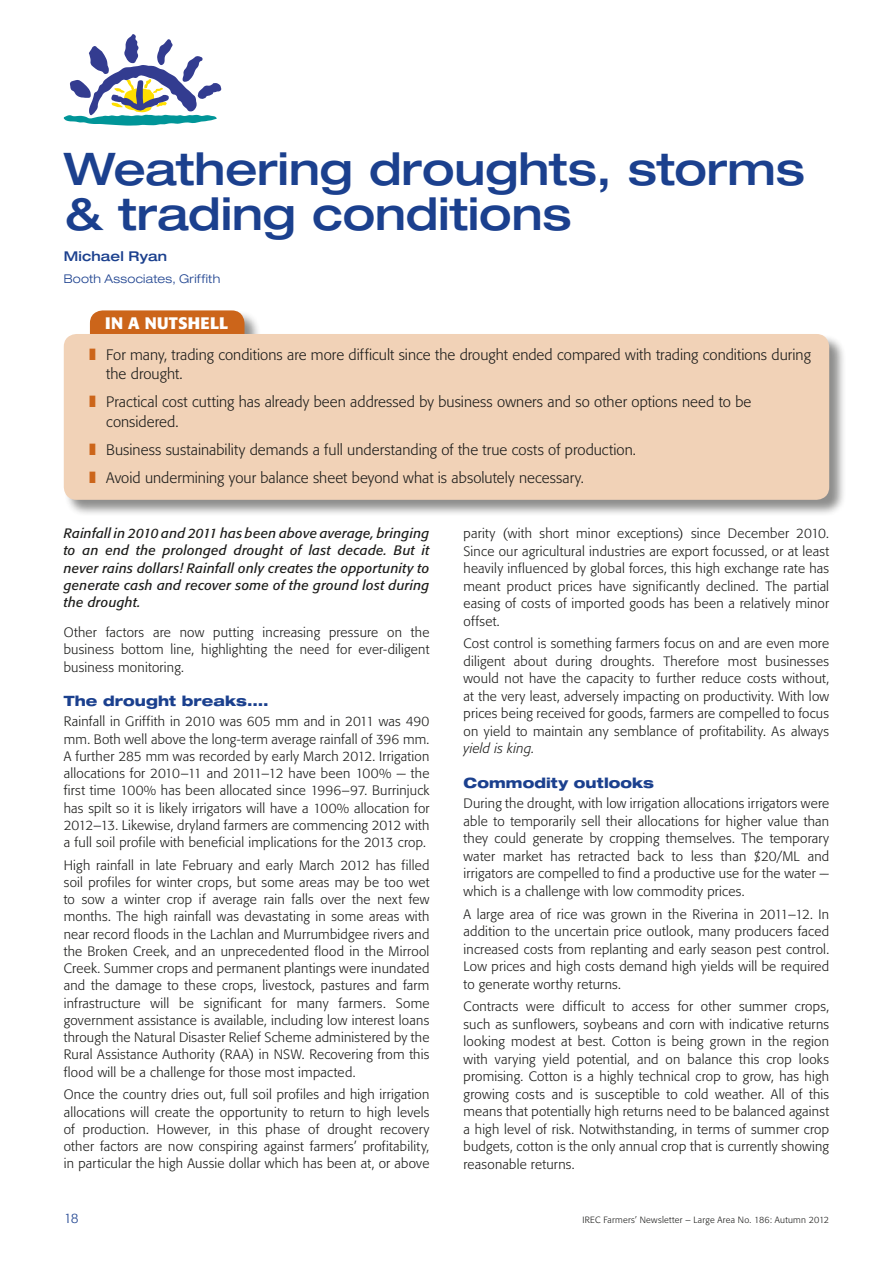
<style>
.page{position:relative;width:893px;height:1263px;background:#fff}
.page>*{position:absolute;margin:0;border:0;box-sizing:border-box;transform-origin:0 0}
.t1{font:500 expanded 45px/45px "Helvetica Neue";letter-spacing:-.005em;color:#1b408e}
.t2{font:700 16.5px "Formata";letter-spacing:.02em;color:#fff}
.t3{font:300 15px/19.5px "Formata";color:#1d1d1b}
.t4{font:800 expanded 14.25px "Helvetica Neue";letter-spacing:.01em;color:#1b408e}
.t5{font:300 13.5px/17.5px "Formata";letter-spacing:.015em;color:#1d1d1b;text-align:justify}
.t6{font:italic 13.5px/17.2px "Formata";letter-spacing:.02em;color:#1d1d1b;text-align:justify}
.t7{font:italic 300 13.5px "Formata";letter-spacing:.015em;color:#1d1d1b}
.t8{font:500 expanded 13.5px "Helvetica Neue";letter-spacing:.015em;color:#1b408e}
.t9{font:300 13.5px "Formata";color:#1b408e}
.t10{font:300 expanded 12px "Helvetica Neue";letter-spacing:.025em;color:#1b408e}
.t11{font:300 9px "Formata";letter-spacing:.03em;color:#1d1d1b}
</style>
<div class="page">
<svg style="left:64px;top:34px;width:157px;height:92px"></svg>
<div style="left:90px;top:310px;width:171px;height:60px;background:#1d1d1b;opacity:.5"></div>
<div style="left:90px;top:310px;width:154px;height:43px;background:#cc651a;border-radius:13px"></div>
<div style="left:64px;top:334px;width:782px;height:183px;background:#1d1d1b;opacity:.5"></div>
<div style="left:64px;top:334px;width:765px;height:166px;background:#f1d2b7;border-radius:13px"></div>
<h1 class="t1" style="left:64px;top:145px;width:743px">Weathering droughts, storms &amp; trading conditions</h1>
<p class="t8" style="left:64px;top:247px;width:105px">Michael Ryan</p>
<p class="t10" style="left:64px;top:271px;width:158px">Booth Associates, Griffith</p>
<p class="t2" style="left:105px;top:312px;width:124px">IN A NUTSHELL</p>
<p class="t3" style="left:106px;top:345px;width:706px">For many, trading conditions are more difficult since the drought ended compared with trading conditions during the drought.</p>
<p class="t3" style="left:106px;top:393px;width:647px">Practical cost cutting has already been addressed by business owners and so other options need to be considered.</p>
<p class="t3" style="left:106px;top:436px;width:531px;line-height:28px">Business sustainability demands a full understanding of the true costs of production.<br>Avoid undermining your balance sheet beyond what is absolutely necessary.</p>
<p class="t6" style="left:64px;top:525px;width:367px">Rainfall in 2010 and 2011 has been above average, bringing to an end the prolonged drought of last decade. But it never rains dollars! Rainfall only creates the opportunity to generate cash and recover some of the ground lost during the drought.</p>
<p class="t5" style="left:64px;top:624px;width:367px">Other factors are now putting increasing pressure on the business bottom line, highlighting the need for ever-diligent business monitoring.</p>
<p class="t4" style="left:64px;top:692px;width:206px">The drought breaks....</p>
<p class="t5" style="left:64px;top:713px;width:367px">Rainfall in Griffith in 2010 was 605 mm and in 2011 was 490 mm. Both well above the long-term average rainfall of 396 mm.<br>A further 285 mm was recorded by early March 2012. Irrigation allocations for 2010–11 and 2011–12 have been 100% — the first time 100% has been allocated since 1996–97. Burrinjuck has spilt so it is likely irrigators will have a 100% allocation for 2012–13. Likewise, dryland farmers are commencing 2012 with a full soil profile with beneficial implications for the 2013 crop.</p>
<p class="t5" style="left:64px;top:856px;width:367px">High rainfall in late February and early March 2012 has filled soil profiles for winter crops, but some areas may be too wet to sow a winter crop if average rain falls over the next few months. The high rainfall was devastating in some areas with near record floods in the Lachlan and Murrumbidgee rivers and the Broken Creek, and an unprecedented flood in the Mirrool Creek. Summer crops and permanent plantings were inundated and the damage to these crops, livestock, pastures and farm infrastructure will be significant for many farmers. Some government assistance is available, including low interest loans through the Natural Disaster Relief Scheme administered by the Rural Assistance Authority (RAA) in NSW. Recovering from this flood will be a challenge for those most impacted.</p>
<p class="t5" style="left:64px;top:1086px;width:367px">Once the country dries out, full soil profiles and high irrigation allocations will create the opportunity to return to high levels of production. However, in this phase of drought recovery other factors are now conspiring against farmers’ profitability, in particular the high Aussie dollar which has been at, or above</p>
<p class="t5" style="left:463px;top:525px;width:367px">parity (with short minor exceptions) since December 2010.<br>Since our agricultural industries are export focussed, or at least heavily influenced by global forces, this high exchange rate has meant product prices have significantly declined. The partial easing of costs of imported goods has been a relatively minor offset.</p>
<p class="t5" style="left:463px;top:635px;width:367px">Cost control is something farmers focus on and are even more diligent about during droughts. Therefore most businesses would not have the capacity to further reduce costs without, at the very least, adversely impacting on productivity. With low prices being received for goods, farmers are compelled to focus on yield to maintain any semblance of profitability. As always</p>
<p class="t7" style="left:463px;top:740px;width:72px">yield is king.</p>
<p class="t4" style="left:463px;top:773px;width:192px">Commodity outlooks</p>
<p class="t5" style="left:463px;top:795px;width:367px">During the drought, with low irrigation allocations irrigators were able to temporarily sell their allocations for higher value than they could generate by cropping themselves. The temporary water market has retracted back to less than $20/ML and irrigators are compelled to find a productive use for the water — which is a challenge with low commodity prices.</p>
<p class="t5" style="left:463px;top:905px;width:367px">A large area of rice was grown in the Riverina in 2011–12. In addition to the uncertain price outlook, many producers faced increased costs from replanting and early season pest control.<br>Low prices and high costs demand high yields will be required to generate worthy returns.</p>
<p class="t5" style="left:463px;top:998px;width:367px">Contracts were difficult to access for other summer crops, such as sunflowers, soybeans and corn with indicative returns looking modest at best. Cotton is being grown in the region with varying yield potential, and on balance this crop looks promising. Cotton is a highly technical crop to grow, has high growing costs and is susceptible to cold weather. All of this means that potentially high returns need to be balanced against a high level of risk. Notwithstanding, in terms of summer crop budgets, cotton is the only annual crop that is currently showing reasonable returns.</p>
<p class="t9" style="left:64px;top:1210px;width:16px">18</p>
<p class="t11" style="left:582px;top:1215px;width:248px">IREC Farmers’ Newsletter – Large Area No. 186: Autumn 2012</p>
</div>
